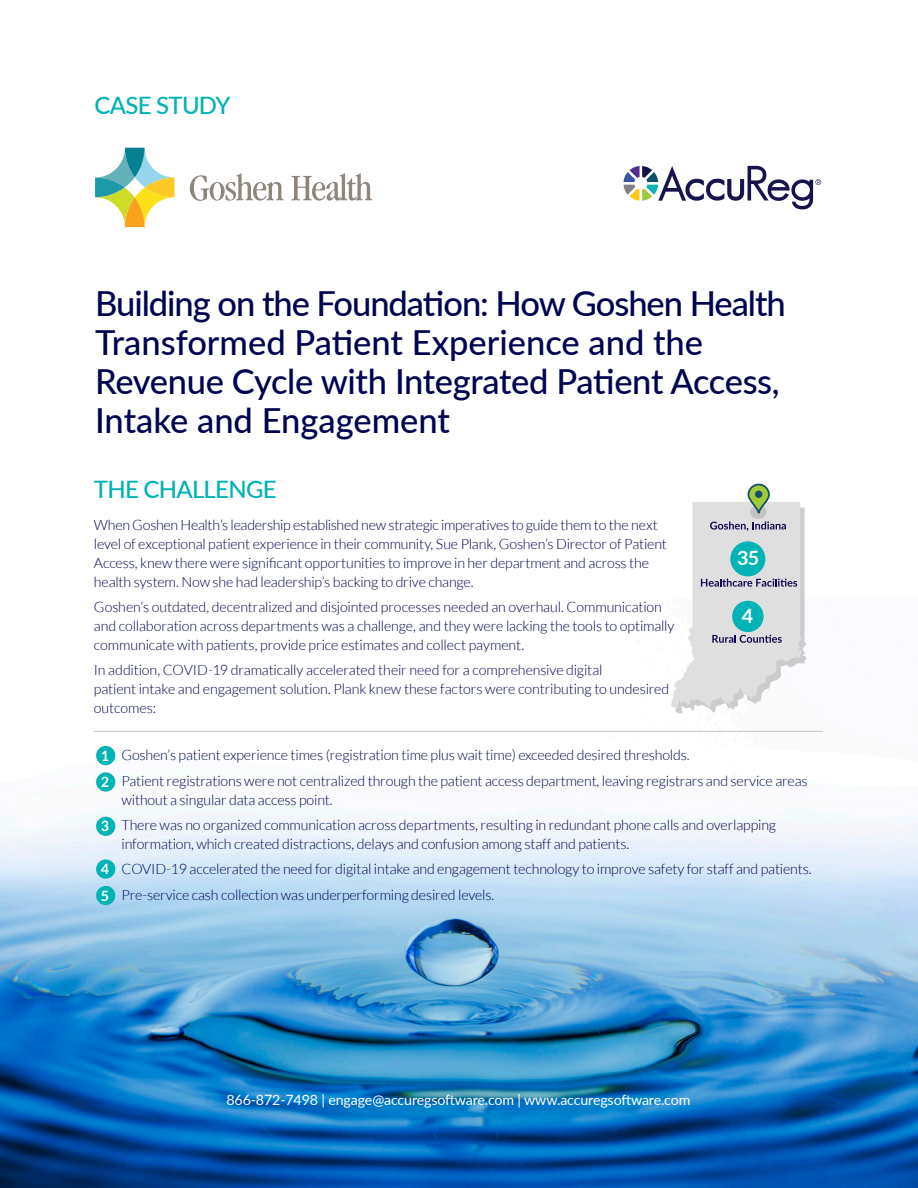
<style>
.page{position:relative;width:918px;height:1188px;background:#fff}
.page>*{position:absolute;margin:0;border:0;box-sizing:border-box;transform-origin:0 0}
.HEADLINE_32_34{font:500 34.5px/39px "Lato";letter-spacing:-.01em;color:#000450}
.HEADLINE_32_34-2{font:500 24px "Lato";letter-spacing:-.03em;color:#00b3b4}
.t1{font:700 19.8px "Lato";color:#fff}
.BODY_COPY{font:300 14.25px/18.8px "Lato";letter-spacing:-.01em;color:#000450}
.BODY_COPY-2{font:14.25px "Lato";letter-spacing:-.01em;color:#fff}
.BODY_COPY-3{font:700 14.25px "Lato";color:#fff}
</style>
<div class="page">
<img style="left:0;top:713px;width:918px;height:475px">
<hr style="left:94px;top:731px;width:729px;height:1px;background:#868f96">
<svg style="left:95px;top:148px;width:80px;height:80px"></svg>
<svg style="left:190px;top:173px;width:94px;height:28px"></svg>
<svg style="left:291px;top:173px;width:81px;height:28px"></svg>
<svg style="left:624px;top:166px;width:197px;height:43px"></svg>
<svg style="left:671px;top:502px;width:136px;height:211px"></svg>
<div style="left:750px;top:505px;width:16px;height:14px;background:#c3c3c3;border-radius:50%"></div>
<svg style="left:748px;top:485px;width:21px;height:28px"></svg>
<div style="left:748px;top:484px;width:22px;height:30px;border:2px solid #134e67;border-radius:10px"></div>
<div style="left:755px;top:491px;width:7px;height:7px;background:#134e67;border-radius:50%"></div>
<div style="left:732px;top:601px;width:32px;height:31px;background:#00b3b4;border-radius:50%"></div>
<div style="left:730px;top:541px;width:35px;height:35px;background:#00b3b4;border-radius:50%"></div>
<div style="left:96px;top:746px;width:19px;height:19px;background:#00b3b4;border-radius:50%"></div>
<div style="left:96px;top:772px;width:19px;height:20px;background:#00b3b4;border-radius:50%"></div>
<div style="left:96px;top:817px;width:19px;height:19px;background:#00b3b4;border-radius:50%"></div>
<div style="left:96px;top:859px;width:19px;height:20px;background:#00b3b4;border-radius:50%"></div>
<div style="left:96px;top:886px;width:19px;height:19px;background:#00b3b4;border-radius:50%"></div>
<p class="HEADLINE_32_34-2" style="left:94px;top:88px;width:138px">CASE STUDY</p>
<p class="HEADLINE_32_34" style="left:95px;top:283px;width:692px">Building on the Foundation: How Goshen Health Transformed Patient Experience and the Revenue Cycle with Integrated Patient Access, Intake and Engagement</p>
<p class="HEADLINE_32_34-2" style="left:94px;top:472px;width:184px">THE CHALLENGE</p>
<p class="BODY_COPY" style="left:94px;top:516px;width:575px">When Goshen Health’s leadership established new strategic imperatives to guide them to the next level of exceptional patient experience in their community, Sue Plank, Goshen’s Director of Patient Access, knew there were significant opportunities to improve in her department and across the health system. Now she had leadership’s backing to drive change.</p>
<p class="BODY_COPY" style="left:94px;top:598px;width:582px">Goshen’s outdated, decentralized and disjointed processes needed an overhaul. Communication and collaboration across departments was a challenge, and they were lacking the tools to optimally communicate with patients, provide price estimates and collect payment.</p>
<p class="BODY_COPY" style="left:94px;top:661px;width:577px">In addition, COVID-19 dramatically accelerated their need for a comprehensive digital<br>patient intake and engagement solution. Plank knew these factors were contributing to undesired outcomes:</p>
<p class="t1" style="left:737px;top:543px;width:24px">35</p>
<p class="t1" style="left:742px;top:601px;width:13px">4</p>
<p class="BODY_COPY-3" style="left:101px;top:747px;width:10px">1</p>
<p class="BODY_COPY-3" style="left:101px;top:774px;width:10px">2</p>
<p class="BODY_COPY-3" style="left:101px;top:818px;width:10px">3</p>
<p class="BODY_COPY-3" style="left:101px;top:861px;width:10px">4</p>
<p class="BODY_COPY-3" style="left:101px;top:887px;width:10px">5</p>
<p class="BODY_COPY" style="left:122px;top:746px;width:570px">Goshen’s patient experience times (registration time plus wait time) exceeded desired thresholds.</p>
<p class="BODY_COPY" style="left:122px;top:772px;width:688px">Patient registrations were not centralized through the patient access department, leaving registrars and service areas without a singular data access point.</p>
<p class="BODY_COPY" style="left:122px;top:816px;width:656px">There was no organized communication across departments, resulting in redundant phone calls and overlapping information, which created distractions, delays and confusion among staff and patients.</p>
<p class="BODY_COPY" style="left:122px;top:860px;width:692px">COVID-19 accelerated the need for digital intake and engagement technology to improve safety for staff and patients.</p>
<p class="BODY_COPY" style="left:122px;top:886px;width:374px">Pre-service cash collection was underperforming desired levels.</p>
<p class="BODY_COPY-2" style="left:226px;top:1090px;width:466px">866-872-7498 | engage@accuregsoftware.com | www.accuregsoftware.com</p>
</div>
